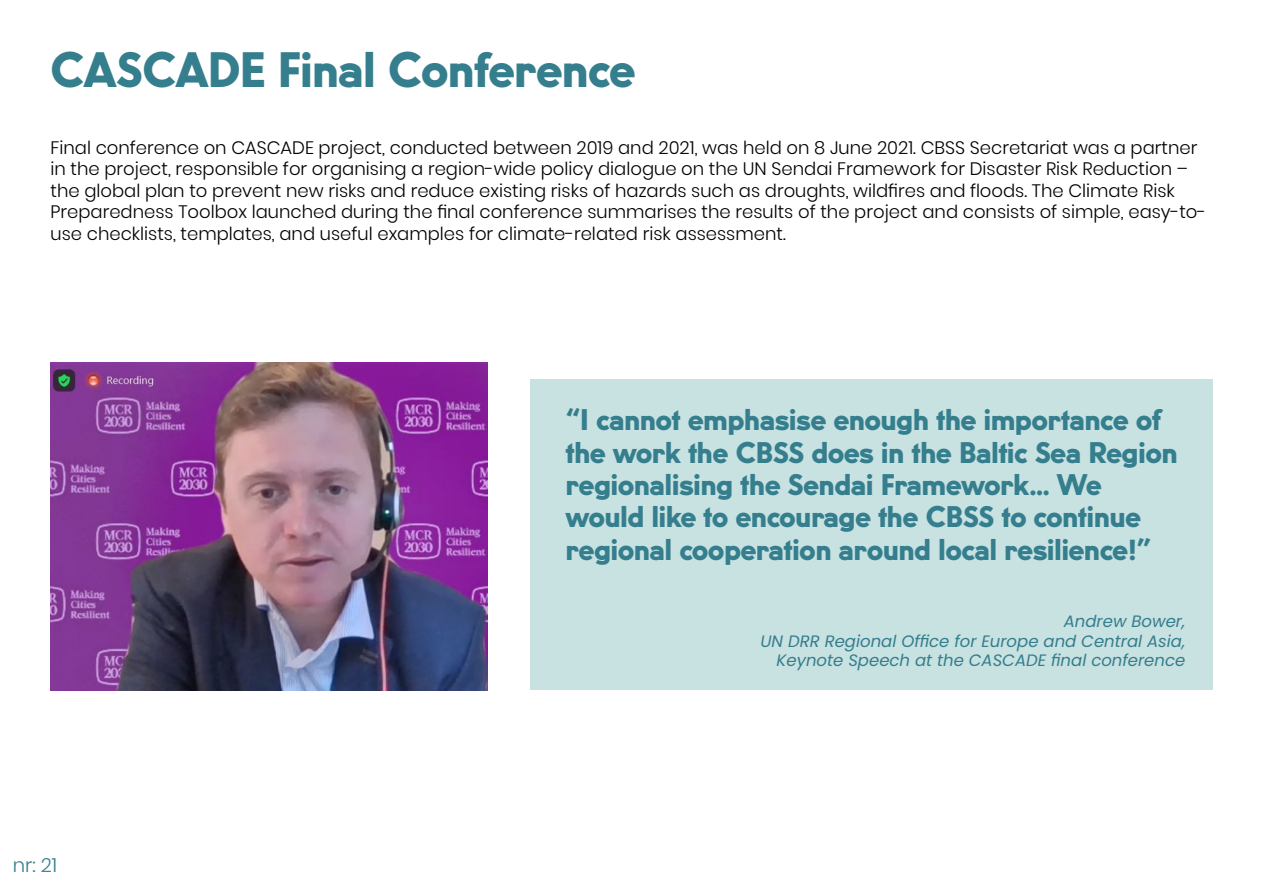
<style>
.page{position:relative;width:1263px;height:893px;background:#fff}
.page>*{position:absolute;margin:0;border:0;box-sizing:border-box;transform-origin:0 0}
.t1{font:900 45px "U8";color:#347e8d}
.t2{font:900 27px/32.4px "U8";color:#347e8d}
.t3{font:300 19.5px "Poppins";color:#347e8d}
.t4{font:300 18px/21.6px "Poppins";color:#000}
.t5{font:italic 16.5px/19.8px "Poppins";color:#347e8d;text-align:right}
</style>
<div class="page">
<img style="left:51px;top:362px;width:437px;height:328px">
<div style="left:530px;top:380px;width:682px;height:310px;background:#c8e1e1"></div>
<h1 class="t1" style="left:51px;top:34px;width:586px">CASCADE Final Conference</h1>
<p class="t4" style="left:51px;top:137px;width:1157px">Final conference on CASCADE project, conducted between 2019 and 2021, was held on 8 June 2021. CBSS Secretariat was a partner in the project, responsible for organising a region-wide policy dialogue on the UN Sendai Framework for Disaster Risk Reduction – the global plan to prevent new risks and reduce existing risks of hazards such as droughts, wildfires and floods. The Climate Risk Preparedness Toolbox launched during the final conference summarises the results of the project and consists of simple, easy-to&shy;use checklists, templates, and useful examples for climate-related risk assessment.</p>
<h2 class="t2" style="left:566px;top:401px;width:613px">“I cannot emphasise enough the importance of the work the CBSS does in the Baltic Sea Region regionalising the Sendai Framework… We would like to encourage the CBSS to continue regional cooperation around local resilience!”</h2>
<p class="t3" style="left:13px;top:853px;width:46px">nr: 21</p>
<p class="t5" style="left:760px;top:611px;width:426px">Andrew Bower,<br>UN DRR Regional Office for Europe and Central Asia,<br>Keynote Speech at the CASCADE final conference</p>
</div>
